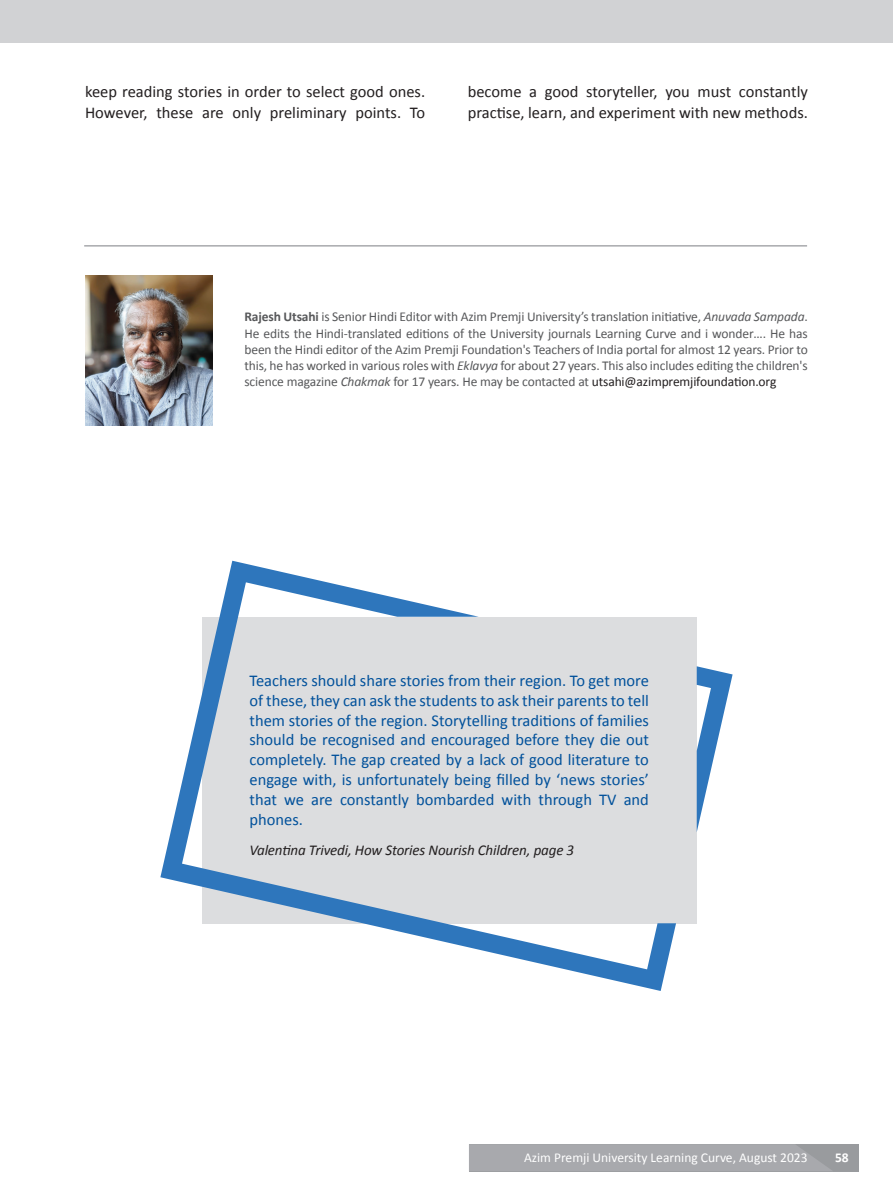
<style>
.page{position:relative;width:893px;height:1191px;background:#fff}
.page>*{position:absolute;margin:0;border:0;box-sizing:border-box;transform-origin:0 0}
.t1{font:16.5px/19.8px "Calibri";color:#01519b;text-align:justify}
.t2{font:16.5px/20.2px "Calibri";color:#231f20}
.t3{font:italic 15px "Calibri";letter-spacing:-.01em;color:#231f20}
.t4{font:13.5px/16.2px "Calibri";letter-spacing:-.01em;color:#57585a;text-align:justify}
.t5{font:13.5px "Calibri";color:#fff}
.t6{font:700 13.5px "Calibri";color:#fff}
.s1{font-weight:700}
.s2{font-style:italic}
.s3{color:#231f20}
</style>
<div class="page">
<hr style="left:84px;top:245px;width:723px;height:1px;background:#a8a9ad">
<img style="left:85px;top:275px;width:127px;height:151px">
<div style="left:0;top:0;width:893px;height:43px;background:#d1d2d4"></div>
<div style="left:469px;top:1144px;width:390px;height:27px;background:#999b9e"></div>
<div style="left:469px;top:1144px;width:363px;height:27px;background:#a8a9ad"></div>
<div style="left:202px;top:617px;width:495px;height:306px;background:#dcdddf"></div>
<svg style="left:697px;top:666px;width:36px;height:165px"></svg>
<svg style="left:160px;top:561px;width:516px;height:430px"></svg>
<p class="t2" style="left:85px;top:82px;width:342px">keep reading stories in order to select good ones.<br>However, these are only preliminary points. To</p>
<p class="t2" style="left:468px;top:82px;width:342px">become a good storyteller, you must constantly practise, learn, and experiment with new methods.</p>
<p class="t4" style="left:244px;top:309px;width:565px"><span class="s1">Rajesh Utsahi</span> is Senior Hindi Editor with Azim Premji University’s translation initiative, <span class="s2">Anuvada Sampada</span>.<br>He edits the Hindi-translated editions of the University journals Learning Curve and i wonder…. He has been the Hindi editor of the Azim Premji Foundation's Teachers of India portal for almost 12 years. Prior to this, he has worked in various roles with <span class="s2">Eklavya</span> for about 27 years. This also includes editing the children's science magazine <span class="s2">Chakmak</span> for 17 years. He may be contacted at <span class="s3">utsahi@azimpremjifoundation.org</span></p>
<p class="t1" style="left:249px;top:670px;width:401px">Teachers should share stories from their region. To get more of these, they can ask the students to ask their parents to tell them stories of the region. Storytelling traditions of families should be recognised and encouraged before they die out completely. The gap created by a lack of good literature to engage with, is unfortunately being filled by ‘news stories’ that we are constantly bombarded with through TV and phones.</p>
<p class="t3" style="left:249px;top:841px;width:326px">Valentina Trivedi, How Stories Nourish Children, page 3</p>
<p class="t5" style="left:524px;top:1148px;width:285px">Azim Premji University Learning Curve, August 2023</p>
<p class="t6" style="left:835px;top:1149px;width:15px">58</p>
</div>
